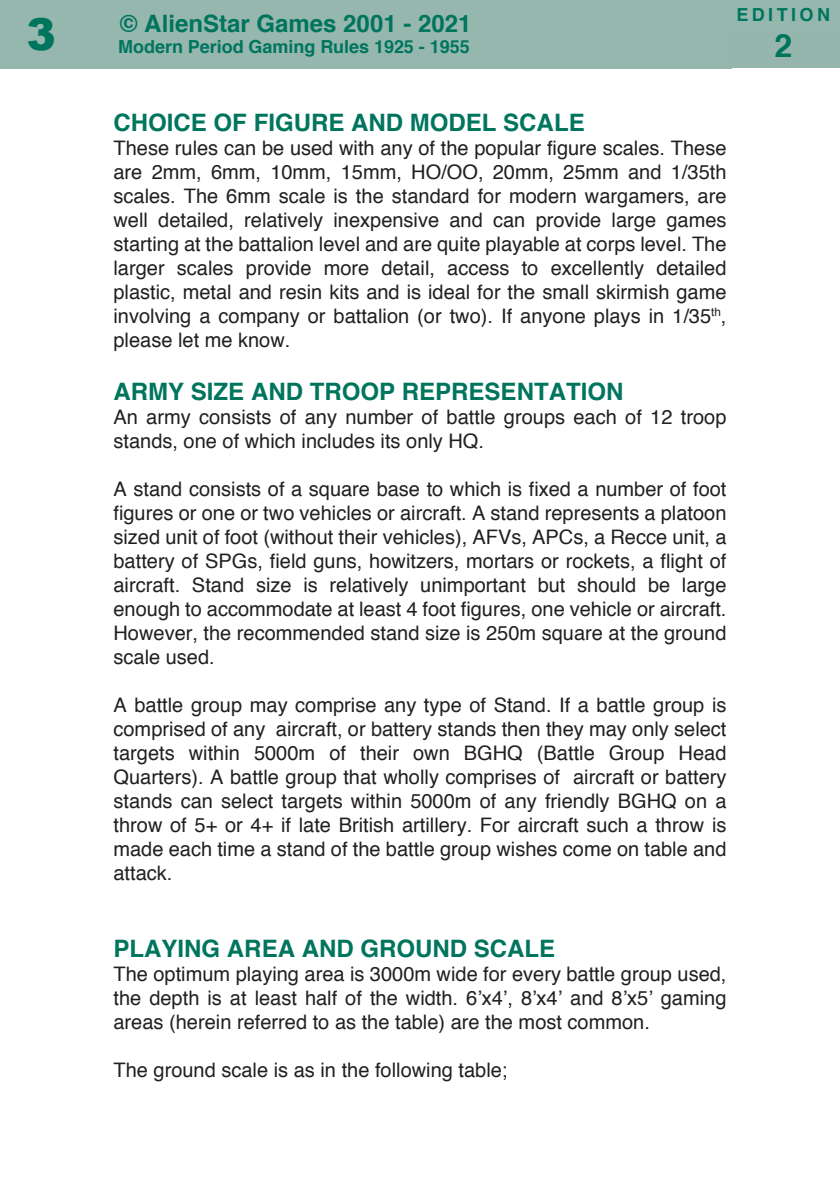
<style>
.page{position:relative;width:840px;height:1191px;background:#fff}
.page>*{position:absolute;margin:0;border:0;box-sizing:border-box;transform-origin:0 0}
.t1{font:900 44px "Arial";color:#00755e}
.t2{font:700 32px "Helvetica";color:#00755e}
.t3{font:700 24px "Helvetica";color:#00755e}
.t4{font:20px/24px "Helvetica";color:#231f20;text-align:justify}
.t5{font:700 18px "Helvetica";letter-spacing:-.005em;color:#00755e}
.t6{font:700 18px "Helvetica";letter-spacing:.19em;color:#00755e}
</style>
<div class="page">
<div style="left:0;top:0;width:82px;height:68px;background:#96b7ae"></div>
<div style="left:77px;top:0;width:654px;height:68px;background:#96b7ae"></div>
<div style="left:726px;top:0;width:113px;height:28px;background:#96b7ae"></div>
<div style="left:726px;top:26px;width:113px;height:42px;background:#96b6ad"></div>
<h1 class="t1" style="left:26px;top:18px;width:31px">3</h1>
<p class="t6" style="left:736px;top:7px;width:95px">EDITION</p>
<p class="t3" style="left:120px;top:14px;width:353px">© AlienStar Games 2001 - 2021</p>
<p class="t5" style="left:118px;top:40px;width:353px">Modern Period Gaming Rules 1925 - 1955</p>
<h2 class="t2" style="left:773px;top:33px;width:19px">2</h2>
<p class="t3" style="left:113px;top:113px;width:472px">CHOICE OF FIGURE AND MODEL SCALE</p>
<p class="t4" style="left:113px;top:137px;width:614px">These rules can be used with any of the popular figure scales. These are 2mm, 6mm, 10mm, 15mm, HO/OO, 20mm, 25mm and 1/35th scales. The 6mm scale is the standard for modern wargamers, are well detailed, relatively inexpensive and can provide large games starting at the battalion level and are quite playable at corps level. The larger scales provide more detail, access to excellently detailed plastic, metal and resin kits and is ideal for the small skirmish game involving a company or battalion (or two). If anyone plays in 1/35<sup>th</sup>, please let me know.</p>
<p class="t3" style="left:113px;top:381px;width:511px">ARMY SIZE AND TROOP REPRESENTATION</p>
<p class="t4" style="left:113px;top:406px;width:614px">An army consists of any number of battle groups each of 12 troop stands, one of which includes its only HQ.</p>
<p class="t4" style="left:113px;top:478px;width:614px">A stand consists of a square base to which is fixed a number of foot figures or one or two vehicles or aircraft. A stand represents a platoon sized unit of foot (without their vehicles), AFVs, APCs, a Recce unit, a battery of SPGs, field guns, howitzers, mortars or rockets, a flight of aircraft. Stand size is relatively unimportant but should be large enough to accommodate at least 4 foot figures, one vehicle or aircraft.<br>However, the recommended stand size is 250m square at the ground scale used.</p>
<p class="t4" style="left:113px;top:694px;width:614px">A battle group may comprise any type of Stand. If a battle group is comprised of any aircraft, or battery stands then they may only select targets within 5000m of their own BGHQ (Battle Group Head Quarters). A battle group that wholly comprises of aircraft or battery stands can select targets within 5000m of any friendly BGHQ on a throw of 5+ or 4+ if late British artillery. For aircraft such a throw is made each time a stand of the battle group wishes come on table and attack.</p>
<p class="t3" style="left:113px;top:938px;width:443px">PLAYING AREA AND GROUND SCALE</p>
<p class="t4" style="left:113px;top:962px;width:614px">The optimum playing area is 3000m wide for every battle group used, the depth is at least half of the width. 6’x4’, 8’x4’ and 8’x5’ gaming areas (herein referred to as the table) are the most common.</p>
<p class="t4" style="left:113px;top:1058px;width:395px">The ground scale is as in the following table;</p>
</div>
